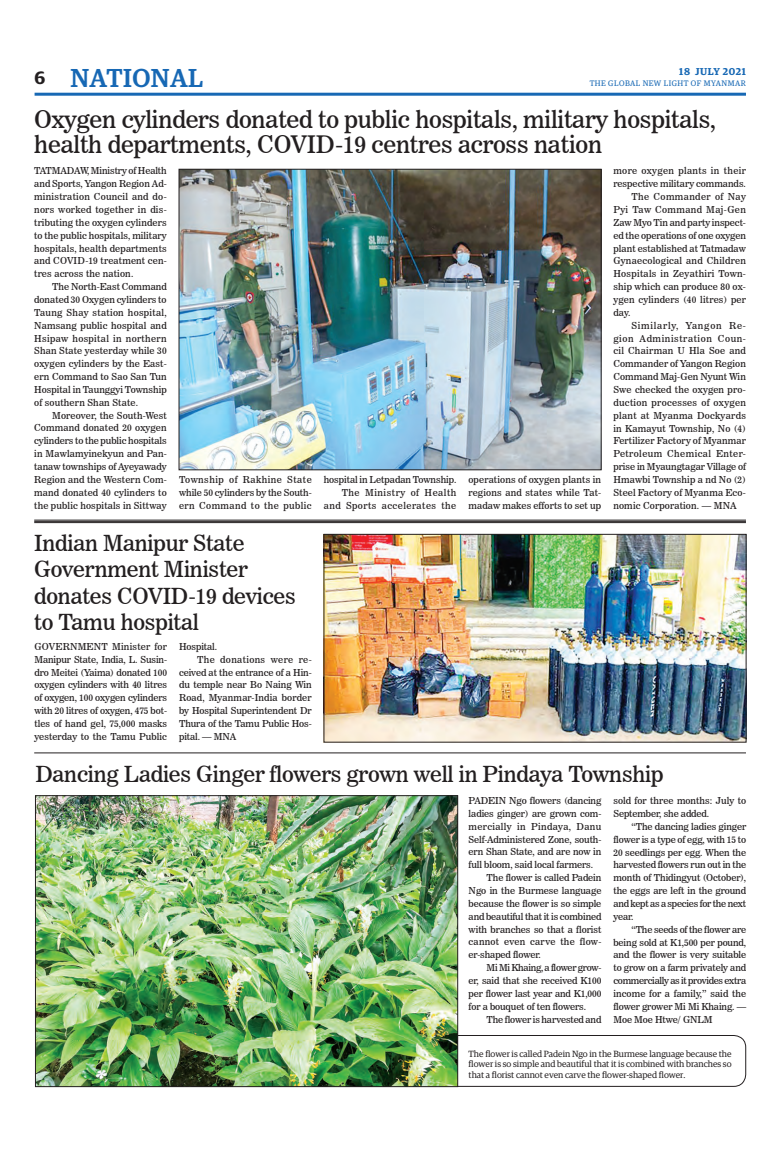
<style>
.page{position:relative;width:773px;height:1152px;background:#fff}
.page>*{position:absolute;margin:0;border:0;box-sizing:border-box;transform-origin:0 0}
.t1{font:500 26px "Guardian Egyp";letter-spacing:.02em;color:#1768b4}
._2_Clm_Head{font:24px/24.8px "News 706 BT Roman C";letter-spacing:-.01em;color:#231f20}
._2_Clm_Head-2{font:22px/26.4px "News 706 BT Roman C";letter-spacing:-.01em;color:#231f20}
.t2{font:600 18px "Guardian Egyp";color:#231f20}
.t3{font:600 10px "Guardian Egyp";letter-spacing:.06em;color:#1768b4}
._2nd_Body{font:9.5px/12.9px "News 706 BT Roman C";color:#231f20;text-align:justify}
.Normal_Para{font:9.5px/12.9px "News 706 BT Roman C";letter-spacing:.005em;color:#231f20;text-align:justify}
._2nd_Body-2{font:9.5px/12.9px "News 706 BT Roman C";letter-spacing:.045em;color:#231f20;text-align:right}
.t4{font:9px/10.8px "Guardian Egyp";color:#231f20;text-align:justify}
.t5{font:8px "Guardian Egyp";letter-spacing:.06em;color:#1768b4}
</style>
<div class="page">
<hr style="left:35px;top:93px;width:711px;height:3px;background:#1768b4">
<svg style="left:458px;top:1035px;width:288px;height:52px"></svg>
<img style="left:181px;top:171px;width:418px;height:297px">
<div style="left:179px;top:169px;width:422px;height:301px;border:1px solid #231f20"></div>
<hr style="left:34px;top:520px;width:712px;height:1px;background:#231f20">
<hr style="left:34px;top:521px;width:712px;height:1px;background:#231f20">
<hr style="left:34px;top:522px;width:712px;height:1px;background:#231f20">
<img style="left:326px;top:536px;width:418px;height:204px">
<div style="left:324px;top:534px;width:422px;height:208px;border:1px solid #231f20"></div>
<img style="left:37px;top:798px;width:419px;height:287px">
<div style="left:35px;top:796px;width:423px;height:291px;border:1px solid #231f20"></div>
<hr style="left:34px;top:753px;width:712px;height:1px;background:#231f20">
<h3 class="t2" style="left:35px;top:65px;width:12px">6</h3>
<p class="t3" style="left:679px;top:64px;width:68px">18 JULY 2021</p>
<h1 class="t1" style="left:70px;top:59px;width:134px">NATIONAL</h1>
<p class="t5" style="left:589px;top:78px;width:158px">THE GLOBAL NEW LIGHT OF MYANMAR</p>
<p class="_2_Clm_Head" style="left:34px;top:107px;width:683px">Oxygen cylinders donated to public hospitals, military hospitals, health departments, COVID-19 centres across nation</p>
<p class="Normal_Para" style="left:34px;top:165px;width:134px">TATMADAW, Ministry of Health and Sports, Yangon Region Ad&shy;ministration Council and do&shy;nors worked together in dis&shy;tributing the oxygen cylinders to the public hospitals, military hospitals, health departments and COVID-19 treatment cen&shy;tres across the nation.</p>
<p class="_2nd_Body" style="left:34px;top:280px;width:134px;text-indent:18px">The North-East Command donated 30 Oxygen cylinders to Taung Shay station hospital, Namsang public hospital and Hsipaw hospital in northern Shan State yesterday while 30 oxygen cylinders by the East&shy;ern Command to Sao San Tun Hospital in Taunggyi Township of southern Shan State.</p>
<p class="_2nd_Body" style="left:34px;top:409px;width:134px;text-indent:18px">Moreover, the South-West Command donated 20 oxygen cylinders to the public hospitals in Mawlamyinekyun and Pan&shy;tanaw townships of Ayeyawady Region and the Western Com&shy;mand donated 40 cylinders to the public hospitals in Sittway</p>
<p class="_2nd_Body" style="left:179px;top:473px;width:134px">Township of Rakhine State while 50 cylinders by the South&shy;ern Command to the public</p>
<p class="_2nd_Body" style="left:324px;top:473px;width:134px">hospital in Letpadan Township.</p>
<p class="_2nd_Body-2" style="left:324px;top:486px;width:134px">The Ministry of Health and Sports accelerates the</p>
<p class="_2_Clm_Head-2" style="left:34px;top:530px;width:263px">Indian Manipur State<br>Government Minister donates COVID-19 devices to Tamu hospital</p>
<p class="Normal_Para" style="left:34px;top:640px;width:134px">GOVERNMENT Minister for Manipur State, India, L. Susin&shy;dro Meitei (Yaima) donated 100 oxygen cylinders with 40 litres of oxygen, 100 oxygen cylinders with 20 litres of oxygen, 475 bot&shy;tles of hand gel, 75,000 masks yesterday to the Tamu Public</p>
<p class="Normal_Para" style="left:179px;top:640px;width:40px">Hospital.</p>
<p class="_2nd_Body" style="left:179px;top:653px;width:134px;text-indent:18px">The donations were re&shy;ceived at the entrance of a Hin&shy;du temple near Bo Naing Win Road, Myanmar-India border by Hospital Superintendent Dr Thura of the Tamu Public Hos&shy;pital. — MNA</p>
<p class="_2nd_Body" style="left:468px;top:473px;width:134px">operations of oxygen plants in regions and states while Tat&shy;madaw makes efforts to set up</p>
<p class="_2nd_Body" style="left:613px;top:165px;width:134px">more oxygen plants in their respective military commands.</p>
<p class="_2nd_Body" style="left:613px;top:190px;width:134px;text-indent:18px">The Commander of Nay Pyi Taw Command Maj-Gen Zaw Myo Tin and party inspect&shy;ed the operations of one oxygen plant established at Tatmadaw Gynaecological and Children Hospitals in Zeyathiri Town&shy;ship which can produce 80 ox&shy;ygen cylinders (40 litres) per day.</p>
<p class="_2nd_Body" style="left:613px;top:319px;width:134px;text-indent:18px">Similarly, Yangon Re&shy;gion Administration Coun&shy;cil Chairman U Hla Soe and Commander of Yangon Region Command Maj-Gen Nyunt Win Swe checked the oxygen pro&shy;duction processes of oxygen plant at Myanma Dockyards in Kamayut Township, No (4)<br>Fertilizer Factory of Myanmar Petroleum Chemical Enter&shy;prise in Myaungtagar Village of Hmawbi Township a nd No (2)<br>Steel Factory of Myanma Eco&shy;nomic Corporation. — MNA</p>
<p class="_2_Clm_Head-2" style="left:35px;top:761px;width:629px">Dancing Ladies Ginger flowers grown well in Pindaya Township</p>
<p class="Normal_Para" style="left:468px;top:794px;width:134px">PADEIN Ngo flowers (dancing ladies ginger) are grown com&shy;mercially in Pindaya, Danu Self-Administered Zone, south&shy;ern Shan State, and are now in full bloom, said local farmers.</p>
<p class="_2nd_Body" style="left:468px;top:871px;width:134px;text-indent:18px">The flower is called Padein Ngo in the Burmese language because the flower is so simple and beautiful that it is combined with branches so that a florist cannot even carve the flow&shy;er-shaped flower.</p>
<p class="_2nd_Body" style="left:468px;top:961px;width:134px;text-indent:18px">Mi Mi Khaing, a flower grow&shy;er, said that she received K100 per flower last year and K1,000 for a bouquet of ten flowers.</p>
<p class="_2nd_Body" style="left:486px;top:1013px;width:116px">The flower is harvested and</p>
<p class="_2nd_Body" style="left:613px;top:794px;width:134px">sold for three months: July to<br>September, she added.</p>
<p class="_2nd_Body" style="left:613px;top:820px;width:134px;text-indent:18px">“The dancing ladies ginger flower is a type of egg, with 15 to 20 seedlings per egg. When the harvested flowers run out in the month of Thidingyut (October), the eggs are left in the ground and kept as a species for the next year.</p>
<p class="_2nd_Body" style="left:613px;top:923px;width:134px;text-indent:18px">“The seeds of the flower are being sold at K1,500 per pound, and the flower is very suitable to grow on a farm privately and commercially as it provides extra income for a family,” said the flower grower Mi Mi Khaing. — Moe Moe Htwe/ GNLM</p>
<p class="t4" style="left:468px;top:1048px;width:264px">The flower is called Padein Ngo in the Burmese language because the flower is so simple and beautiful that it is combined with branches so that a florist cannot even carve the flower-shaped flower.</p>
</div>
